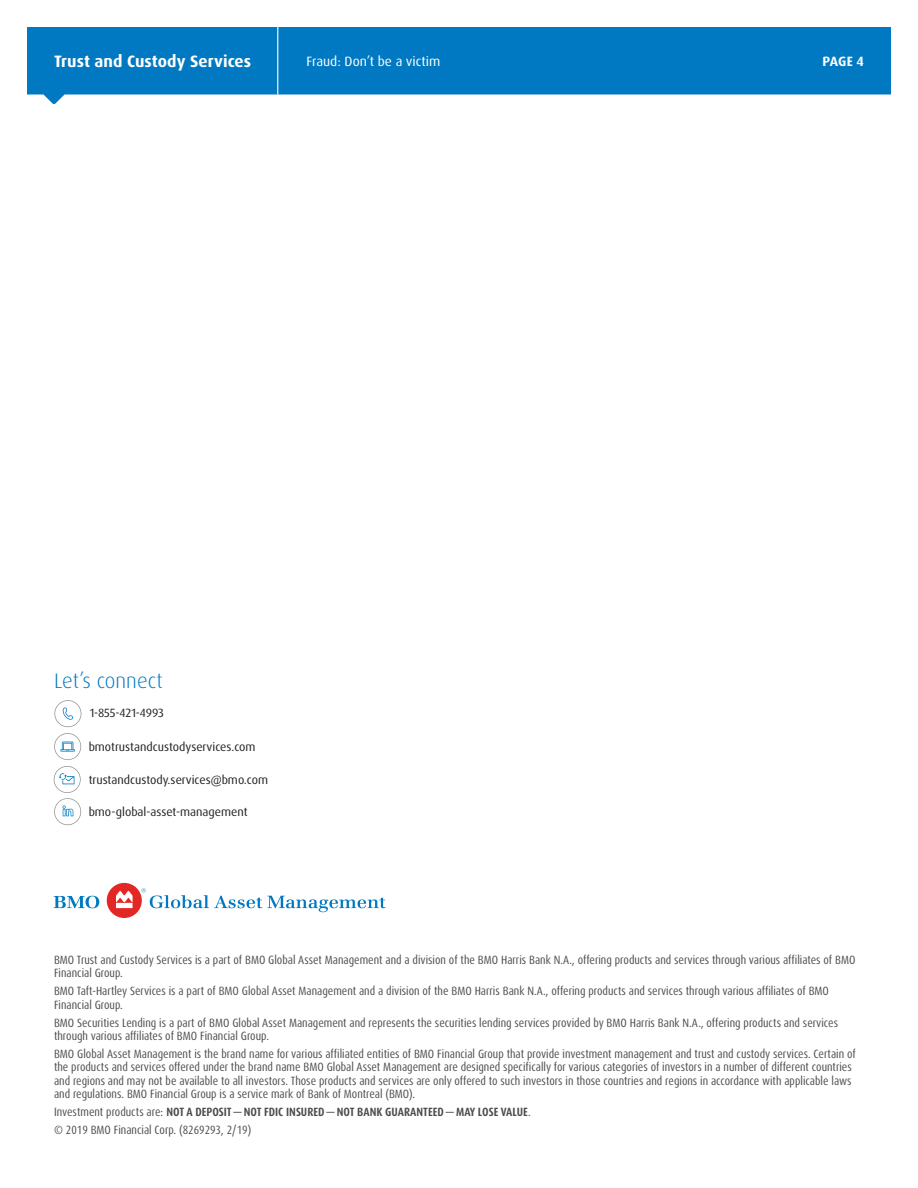
<style>
.page{position:relative;width:918px;height:1188px;background:#fff}
.page>*{position:absolute;margin:0;border:0;box-sizing:border-box;transform-origin:0 0}
.t1{font:300 21px "Dax OT";color:#0079c2}
.t2{font:700 16.5px "Dax OT";letter-spacing:.005em;color:#fff}
.t3{font:13.5px "Dax OT";color:#fff}
.t4{font:700 13.5px "Dax OT";color:#fff}
.t5{font:condensed 12px/13.5px "Dax OT";color:#4b4c4d}
.t6{font:12px "Dax OT";color:#231f20}
.s1{font-weight:700}
</style>
<div class="page">
<svg style="left:27px;top:27px;width:864px;height:77px;background:#1f89c9"></svg>
<hr style="left:277px;top:27px;width:1px;height:67px;background:#fff">
<svg style="left:54px;top:896px;width:45px;height:12px"></svg>
<div style="left:107px;top:883px;width:35px;height:35px;background:#e22725;border-radius:50%"></div>
<svg style="left:116px;top:891px;width:17px;height:17px"></svg>
<svg style="left:142px;top:888px;width:244px;height:24px"></svg>
<svg style="left:54px;top:733px;width:27px;height:27px"></svg>
<svg style="left:54px;top:700px;width:27px;height:27px"></svg>
<svg style="left:54px;top:766px;width:27px;height:59px"></svg>
<h2 class="t2" style="left:54px;top:51px;width:199px">Trust and Custody Services</h2>
<p class="t3" style="left:306px;top:53px;width:135px">Fraud: Don’t be a victim</p>
<p class="t4" style="left:823px;top:53px;width:43px">PAGE 4</p>
<h1 class="t1" style="left:54px;top:667px;width:110px">Let’s connect</h1>
<p class="t6" style="left:90px;top:705px;width:76px">1-855-421-4993</p>
<p class="t6" style="left:89px;top:740px;width:168px">bmotrustandcustodyservices.com</p>
<p class="t6" style="left:89px;top:772px;width:181px">trustandcustody.services@bmo.com</p>
<p class="t6" style="left:89px;top:805px;width:161px">bmo-global-asset-management</p>
<p class="t5" style="left:54px;top:953px;width:803px">BMO Trust and Custody Services is a part of BMO Global Asset Management and a division of the BMO Harris Bank N.A., offering products and services through various affiliates of BMO<br>Financial Group.</p>
<p class="t5" style="left:54px;top:984px;width:777px">BMO Taft-Hartley Services is a part of BMO Global Asset Management and a division of the BMO Harris Bank N.A., offering products and services through various affiliates of BMO<br>Financial Group.</p>
<p class="t5" style="left:54px;top:1016px;width:786px">BMO Securities Lending is a part of BMO Global Asset Management and represents the securities lending services provided by BMO Harris Bank N.A., offering products and services through various affiliates of BMO Financial Group.</p>
<p class="t5" style="left:54px;top:1047px;width:803px">BMO Global Asset Management is the brand name for various affiliated entities of BMO Financial Group that provide investment management and trust and custody services. Certain of the products and services offered under the brand name BMO Global Asset Management are designed specifically for various categories of investors in a number of different countries and regions and may not be available to all investors. Those products and services are only offered to such investors in those countries and regions in accordance with applicable laws and regulations. BMO Financial Group is a service mark of Bank of Montreal (BMO).</p>
<p class="t5" style="left:54px;top:1103px;width:478px;line-height:17.9px">Investment products are: <span class="s1">NOT A DEPOSIT— NOT FDIC INSURED — NOT BANK GUARANTEED — MAY LOSE VALUE</span>. © 2019 BMO Financial Corp. (8269293, 2/19)</p>
</div>
